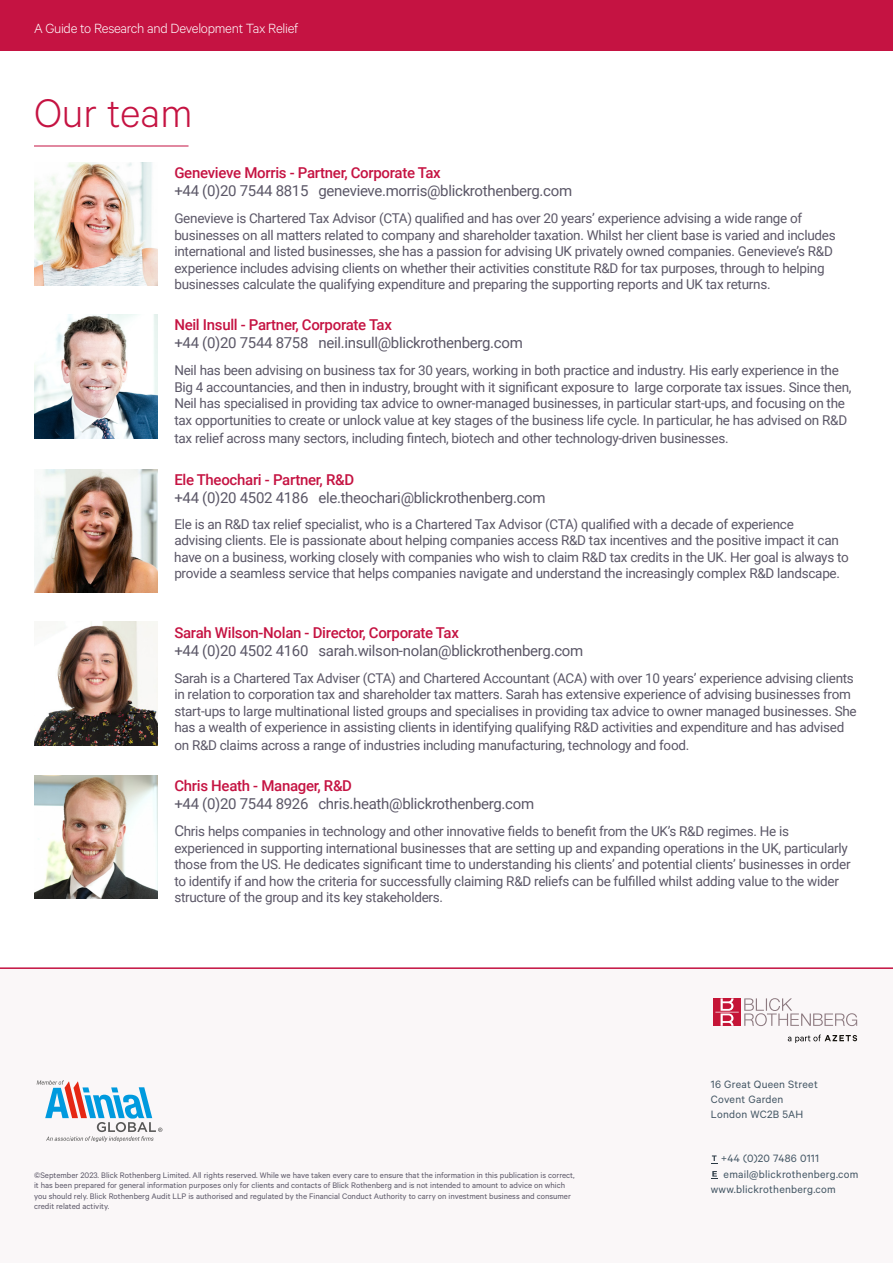
<style>
.page{position:relative;width:893px;height:1263px;background:#fff}
.page>*{position:absolute;margin:0;border:0;box-sizing:border-box;transform-origin:0 0}
.t1{font:300 45px "Calibre";color:#c51342}
.t2{font:15px "Roboto";letter-spacing:-.02em;color:#5b5767}
.t3{font:500 15px "Roboto";letter-spacing:-.02em;color:#c51342}
.t4{font:300 15px "Calibre";letter-spacing:-.02em;color:#fff}
.t5{font:13.5px/16.5px "Roboto";letter-spacing:-.02em;color:#5b5767}
.t6{font:12px/15px "Calibre";letter-spacing:.02em;color:#435664}
.t7{font:9px/10.5px "Calibre";color:#5c5868}
.s1{font-size:15px}
</style>
<div class="page">
<div style="left:0;top:0;width:893px;height:51px;background:#c51342"></div>
<div style="left:0;top:967px;width:893px;height:296px;background:#faf7f8"></div>
<hr style="left:0;top:967px;width:893px;height:2px;background:#c51342">
<svg style="left:37px;top:1080px;width:125px;height:62px"></svg>
<svg style="left:711px;top:1155px;width:7px;height:9px"></svg>
<svg style="left:711px;top:1171px;width:7px;height:8px"></svg>
<div style="left:713px;top:998px;width:28px;height:28px;background:#c51537"></div>
<svg style="left:788px;top:1034px;width:69px;height:9px"></svg>
<svg style="left:715px;top:998px;width:142px;height:28px"></svg>
<hr style="left:34px;top:146px;width:155px;height:1px;background:#c51342">
<img style="left:34px;top:162px;width:123px;height:124px">
<img style="left:34px;top:315px;width:123px;height:123px">
<img style="left:34px;top:776px;width:123px;height:123px">
<img style="left:34px;top:622px;width:123px;height:123px">
<img style="left:34px;top:469px;width:123px;height:124px">
<p class="t4" style="left:34px;top:19px;width:266px">A Guide to Research and Development Tax Relief</p>
<h1 class="t1" style="left:34px;top:87px;width:160px">Our team</h1>
<p class="t3" style="left:174px;top:162px;width:268px">Genevieve Morris - Partner, Corporate Tax</p>
<p class="t2" style="left:174px;top:180px;width:399px">+44 (0)20 7544 8815 genevieve.morris@blickrothenberg.com</p>
<p class="t5" style="left:174px;top:209px;width:663px">Genevieve is Chartered Tax Advisor (CTA) qualified and has over 20 years’ experience advising a wide range of businesses on all matters related to company and shareholder taxation. Whilst her client base is varied and includes international and listed businesses, she has a passion for advising UK privately owned companies. Genevieve’s R&amp;D experience includes advising clients on whether their activities constitute R&amp;D for tax purposes, through to helping businesses calculate the qualifying expenditure and preparing the supporting reports and UK tax returns.</p>
<p class="t3" style="left:174px;top:315px;width:219px">Neil Insull - Partner, Corporate Tax</p>
<p class="t2" style="left:174px;top:333px;width:350px">+44 (0)20 7544 8758 neil.insull@blickrothenberg.com</p>
<p class="t5" style="left:174px;top:362px;width:679px">Neil has been advising on business tax for 30 years, working in both practice and industry. His early experience in the Big 4 accountancies, and then in industry, brought with it significant exposure to large corporate tax issues. Since then, Neil has specialised in providing tax advice to owner-managed businesses, in particular start-ups, and focusing on the tax opportunities to create or unlock value at key stages of the business life cycle. In particular, he has advised on R&amp;D</p>
<p class="t5" style="left:174px;top:429px;width:556px">tax relief across many sectors, including fintech, biotech and other technology-driven businesses.</p>
<p class="t3" style="left:174px;top:469px;width:181px">Ele Theochari - Partner, R&amp;D</p>
<p class="t2" style="left:174px;top:487px;width:373px">+44 (0)20 4502 4186 ele.theochari@blickrothenberg.com</p>
<p class="t5" style="left:174px;top:515px;width:676px">Ele is an R&amp;D tax relief specialist, who is a Chartered Tax Advisor (CTA) qualified with a decade of experience<br>advising clients. Ele is passionate about helping companies access R&amp;D tax incentives and the positive impact it can have on a business, working closely with companies who wish to claim R&amp;D tax credits in the UK. Her goal is always to provide a seamless service that helps companies navigate and understand the increasingly complex R&amp;D landscape.</p>
<p class="t3" style="left:174px;top:622px;width:286px">Sarah Wilson-Nolan - Director, Corporate Tax</p>
<p class="t2" style="left:174px;top:640px;width:410px">+44 (0)20 4502 4160 sarah.wilson-nolan@blickrothenberg.com</p>
<p class="t5" style="left:174px;top:669px;width:684px">Sarah is a Chartered Tax Adviser (CTA) and Chartered Accountant (ACA) with over 10 years’ experience advising clients in relation to corporation tax and shareholder tax matters. Sarah has extensive experience of advising businesses from start-ups to large multinational listed groups and specialises in providing tax advice to owner managed businesses. She has a wealth of experience in assisting clients in identifying qualifying R&amp;D activities and expenditure and has advised</p>
<p class="t5" style="left:174px;top:737px;width:516px">on R&amp;D claims across a range of industries including manufacturing, technology and food.</p>
<p class="t3" style="left:174px;top:775px;width:179px">Chris Heath - Manager, R&amp;D</p>
<p class="t2" style="left:174px;top:793px;width:361px">+44 (0)20 7544 8926 chris.heath@blickrothenberg.com</p>
<p class="t5" style="left:174px;top:823px;width:678px"><span class="s1">C</span>hris helps companies in technology and other innovative fields to benefit from the UK’s R&amp;D regimes. He is experienced in supporting international businesses that are setting up and expanding operations in the UK, particularly those from the US. He dedicates significant time to understanding his clients’ and potential clients’ businesses in order to identify if and how the criteria for successfully claiming R&amp;D reliefs can be fulfilled whilst adding value to the wider structure of the group and its key stakeholders.</p>
<p class="t7" style="left:34px;top:1169px;width:542px">©September 2023. Blick Rothenberg Limited. All rights reserved. While we have taken every care to ensure that the information in this publication is correct, it has been prepared for general information purposes only for clients and contacts of Blick Rothenberg and is not intended to amount to advice on which you should rely. Blick Rothenberg Audit LLP is authorised and regulated by the Financial Conduct Authority to carry on investment business and consumer credit related activity.</p>
<p class="t6" style="left:711px;top:1076px;width:108px">16 Great Queen Street<br>Covent Garden<br>London WC2B 5AH</p>
<p class="t6" style="left:721px;top:1151px;width:100px">+44 (0)20 7486 0111</p>
<p class="t6" style="left:724px;top:1166px;width:136px">email@blickrothenberg.com</p>
<p class="t6" style="left:711px;top:1181px;width:126px">www.blickrothenberg.com</p>
</div>
